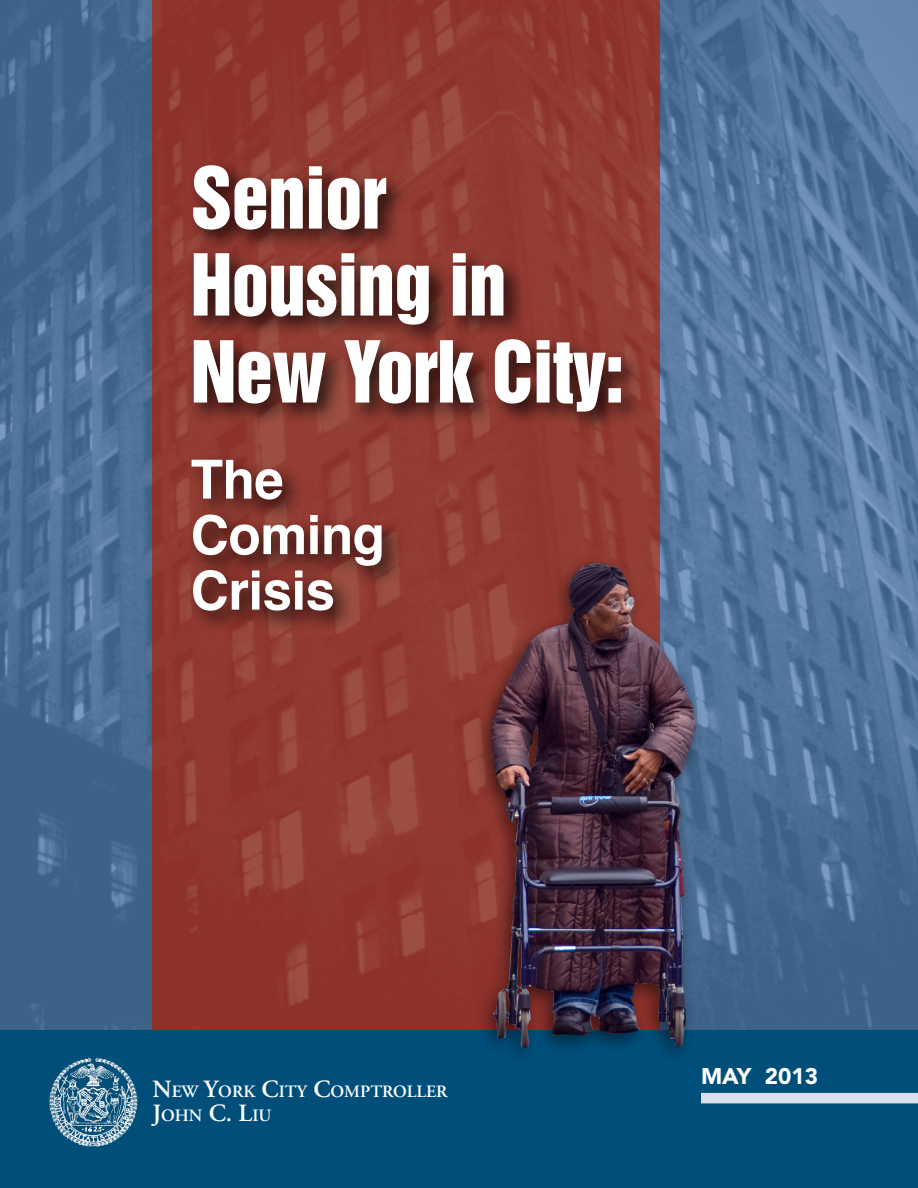
<style>
.page{position:relative;width:918px;height:1188px;background:#fff}
.page>*{position:absolute;margin:0;border:0;box-sizing:border-box;transform-origin:0 0}
.t1{font:78px/87px "Helvetica Inserat";letter-spacing:-.01em;color:#fff;scale:.96 1}
.t2{font:700 54px/55.5px "Helvetica";letter-spacing:-.01em;color:#fff}
.t3{font:900 22.5px "Avenir";color:#fff}
.t4{font:600 17.4px/24px "Adobe Garamond";color:#fff}
.s1{font-size:24.75px}
</style>
<div class="page">
<div style="left:0;top:1022px;width:918px;height:166px;background:#004f7b"></div>
<img style="left:49px;top:1057px;width:89px;height:90px">
<div style="left:701px;top:1093px;width:217px;height:10px;background:#dbdfe9"></div>
<img style="left:0;top:0;width:918px;height:1029px">
<img style="left:152px;top:0;width:508px;height:1029px">
<div style="left:186px;top:159px;width:459px;height:475px;background:#000;opacity:.75"></div>
<img style="left:426px;top:509px;width:383px;height:546px">
<h1 class="t1" style="left:191px;top:156px;width:453px">Senior<br>Housing in<br>New York City:</h1>
<h2 class="t2" style="left:191px;top:453px;width:196px">The<br>Coming<br>Crisis</h2>
<p class="t4" style="left:152px;top:1080px;width:297px"><span class="s1">N</span>EW <span class="s1">Y</span>ORK <span class="s1">C</span>ITY <span class="s1">C</span>OMPTROLLER<br><span class="s1">J</span>OHN <span class="s1">C. L</span>IU</p>
<p class="t3" style="left:701px;top:1063px;width:119px">MAY 2013</p>
</div>
